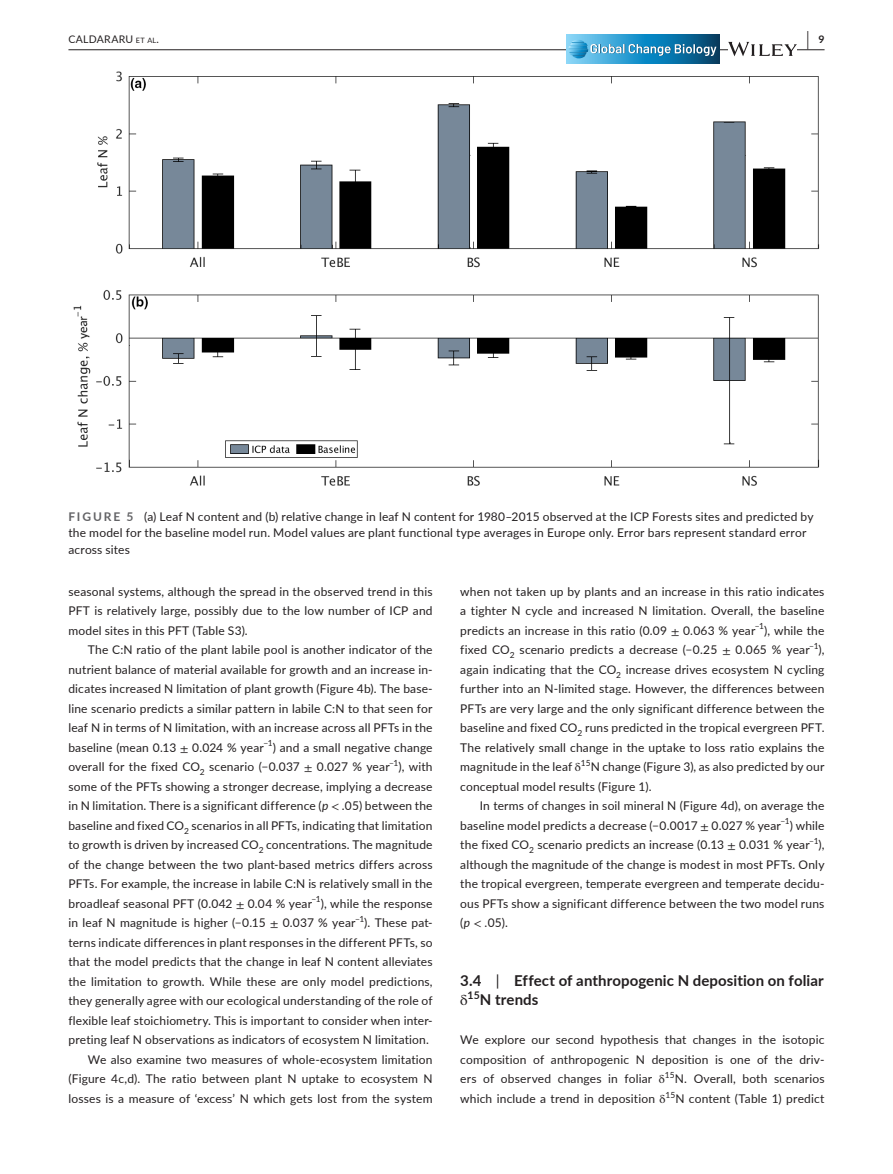
<style>
.page{position:relative;width:893px;height:1174px;background:#fff}
.page>*{position:absolute;margin:0;border:0;box-sizing:border-box;transform-origin:0 0}
.t1{font:700 19.5px "Lato";color:#231f20;scale:.43 1}
.t2{font:700 15px "Lato";letter-spacing:.01em;color:#231f20}
.t3{font:15px "STIX";color:#231f20}
.t4{font:12px/19.5px "Lato";letter-spacing:.015em;color:#231f20;text-align:justify}
.t5{font:10.5px "Lato";letter-spacing:.025em;color:#231f20}
.t6{font:700 10.5px "Lato";color:#231f20}
.t7{font:8.4px "Lato";color:#231f20}
.s1{font-size:7.35px}
.s2{font-weight:700;color:#636366}
.s3{font-family:"STIX"}
.s4{font-style:italic}
.s5{font-weight:400}
</style>
<div class="page">
<hr style="left:68px;top:49px;width:756px;height:1px;background:#231f20">
<svg style="left:567px;top:34px;width:153px;height:30px;background:#298aba"></svg>
<svg style="left:568px;top:40px;width:149px;height:18px;background:#499ac2"></svg>
<svg style="left:728px;top:42px;width:69px;height:14px"></svg>
<img style="left:73px;top:71px;width:747px;height:415px">
<p class="t5" style="left:68px;top:31px;width:92px">CALDARARU <span class="s1">et al</span>.</p>
<h1 class="t1" style="left:807px;top:25px;width:43px">| <sup>9</sup></h1>
<p class="t4" style="left:68px;top:507px;width:747px;line-height:16.5px;text-align:left"><span class="s2">FIGURE 5</span> (a) Leaf N content and (b) relative change in leaf N content for 1980–2015 observed at the ICP Forests sites and predicted by the model for the baseline model run. Model values are plant functional type averages in Europe only. Error bars represent standard error across sites</p>
<p class="t4" style="left:68px;top:581px;width:366px">seasonal systems, although the spread in the observed trend in this PFT is relatively large, possibly due to the low number of ICP and model sites in this PFT (Table S3).</p>
<p class="t4" style="left:68px;top:639px;width:366px;text-indent:20px">The C:N ratio of the plant labile pool is another indicator of the nutrient balance of material available for growth and an increase in&shy;dicates increased N limitation of plant growth (Figure 4b). The base&shy;line scenario predicts a similar pattern in labile C:N to that seen for leaf N in terms of N limitation, with an increase across all PFTs in the baseline (mean 0.13 <span class="s3">±</span> 0.024 % year</p>
<p class="t7" style="left:263px;top:737px;width:11px">−1</p>
<p class="t4" style="left:68px;top:737px;width:366px;text-indent:204px">) and a small negative change overall for the fixed CO<sub>2</sub> scenario (−0.037 <span class="s3">±</span> 0.027 % year</p>
<p class="t7" style="left:389px;top:757px;width:11px">−1</p>
<p class="t4" style="left:68px;top:756px;width:366px;text-indent:330px">), with some of the PFTs showing a stronger decrease, implying a decrease in N limitation. There is a significant difference (<span class="s4">p</span> <span class="s3">&lt;</span> .05) between the baseline and fixed CO<sub>2</sub> scenarios in all PFTs, indicating that limitation to growth is driven by increased CO<sub>2</sub> concentrations. The magnitude of the change between the two plant-based metrics differs across PFTs. For example, the increase in labile C:N is relatively small in the broadleaf seasonal PFT (0.042 <span class="s3">±</span> 0.04 % year</p>
<p class="t7" style="left:312px;top:893px;width:11px">−1</p>
<p class="t4" style="left:68px;top:893px;width:366px;text-indent:252px">), while the response in leaf N magnitude is higher (−0.15 <span class="s3">±</span> 0.037 % year</p>
<p class="t7" style="left:355px;top:913px;width:11px">−1</p>
<p class="t4" style="left:68px;top:912px;width:366px;text-align:right">). These pat-<br>terns indicate differences in plant responses in the different PFTs, so that the model predicts that the change in leaf N content alleviates the limitation to growth. While these are only model predictions, they generally agree with our ecological understanding of the role of flexible leaf stoichiometry. This is important to consider when inter&shy;preting leaf N observations as indicators of ecosystem N limitation.<br>We also examine two measures of whole-ecosystem limitation (Figure 4c,d). The ratio between plant N uptake to ecosystem N losses is a measure of ‘excess’ N which gets lost from the system</p>
<p class="t4" style="left:460px;top:581px;width:366px">when not taken up by plants and an increase in this ratio indicates a tighter N cycle and increased N limitation. Overall, the baseline predicts an increase in this ratio (0.09 <span class="s3">±</span> 0.063 % year</p>
<p class="t7" style="left:755px;top:620px;width:11px">−1</p>
<p class="t4" style="left:460px;top:620px;width:366px;text-indent:304px">), while the fixed CO<sub>2</sub> scenario predicts a decrease (−0.25 <span class="s3">±</span> 0.065 % year</p>
<p class="t7" style="left:809px;top:640px;width:11px">−1</p>
<p class="t4" style="left:460px;top:639px;width:366px;text-indent:358px">), again indicating that the CO<sub>2</sub> increase drives ecosystem N cycling further into an N-limited stage. However, the differences between PFTs are very large and the only significant difference between the baseline and fixed CO<sub>2</sub> runs predicted in the tropical evergreen PFT.<br>The relatively small change in the uptake to loss ratio explains the magnitude in the leaf <span class="s3">δ</span></p>
<p class="t7" style="left:581px;top:757px;width:11px">15</p>
<p class="t4" style="left:460px;top:756px;width:366px;text-indent:130px">N change (Figure 3), as also predicted by our conceptual model results (Figure 1).</p>
<p class="t4" style="left:460px;top:795px;width:366px;text-indent:20px">In terms of changes in soil mineral N (Figure 4d), on average the baseline model predicts a decrease (−0.0017 <span class="s3">±</span> 0.027 % year<sup>−1</sup>) while the fixed CO<sub>2</sub> scenario predicts an increase (0.13 <span class="s3">±</span> 0.031 % year</p>
<p class="t7" style="left:809px;top:835px;width:11px">−1</p>
<p class="t4" style="left:460px;top:834px;width:366px;text-indent:358px">), although the magnitude of the change is modest in most PFTs. Only the tropical evergreen, temperate evergreen and temperate decidu&shy;ous PFTs show a significant difference between the two model runs (<span class="s4">p</span> <span class="s3">&lt;</span> .05).</p>
<p class="t2" style="left:460px;top:969px;width:365px">3.4 <span class="s5">|</span> Effect of anthropogenic N deposition on foliar</p>
<p class="t3" style="left:460px;top:990px;width:9px">δ</p>
<p class="t6" style="left:468px;top:987px;width:14px">15</p>
<p class="t2" style="left:480px;top:989px;width:60px">N trends</p>
<p class="t4" style="left:460px;top:1029px;width:366px">We explore our second hypothesis that changes in the isotopic composition of anthropogenic N deposition is one of the driv&shy;ers of observed changes in foliar <span class="s3">δ</span><sup>15</sup>N. Overall, both scenarios which include a trend in deposition <span class="s3">δ</span><sup>15</sup>N content (Table 1) predict</p>
</div>
